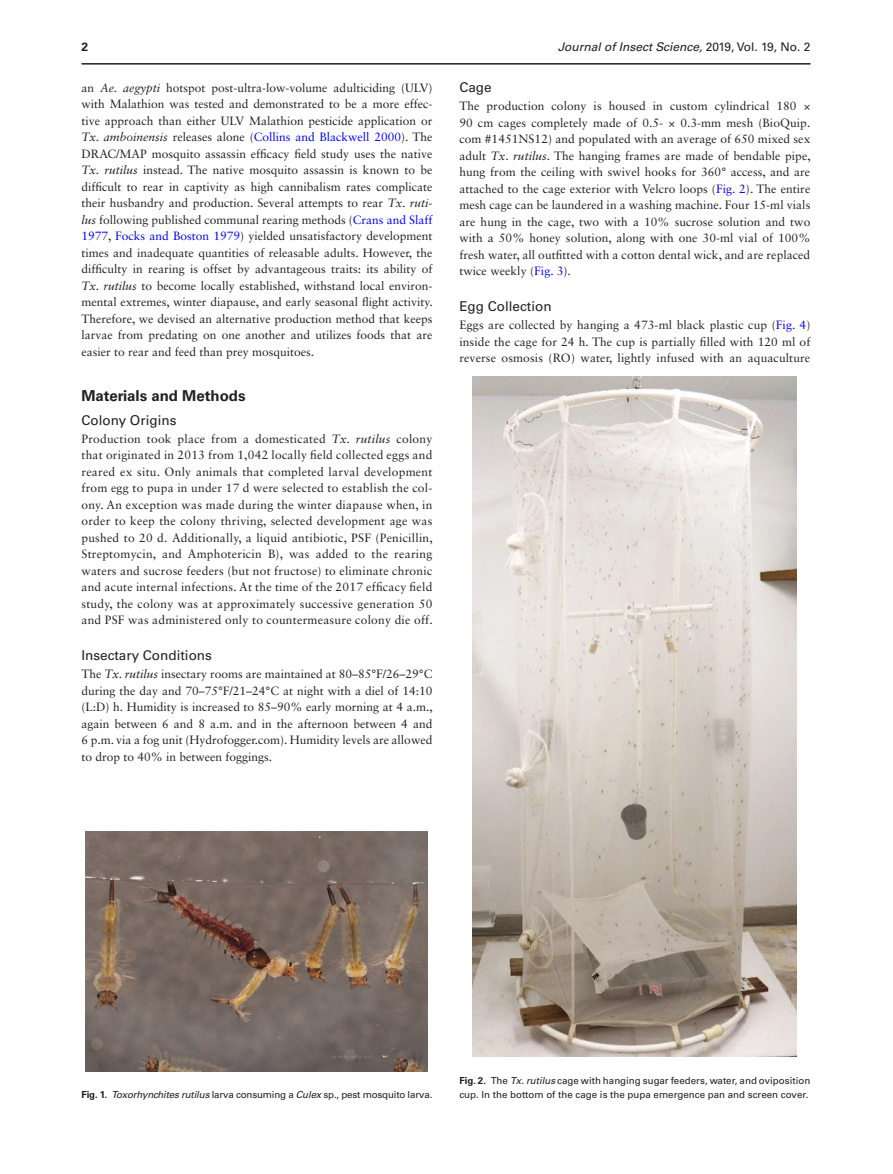
<style>
.page{position:relative;width:893px;height:1174px;background:#fff}
.page>*{position:absolute;margin:0;border:0;box-sizing:border-box;transform-origin:0 0}
.t1{font:700 15px "Univers LT Std";color:#231f20}
.t2{font:13.5px "Univers LT Std";color:#231f20}
.t3{font:12px/16.5px "Sabon LT Std";letter-spacing:.005em;color:#231f20;text-align:justify}
.t4{font:italic 12px "Univers LT Std";color:#231f20}
.t5{font:700 12px "Univers LT Std";color:#231f20}
.t6{font:9.75px/14.2px "Univers LT Std";color:#231f20}
.s1{font-style:normal}
.s2{font-style:italic}
.s3{color:#00f}
.s4{font-weight:700}
</style>
<div class="page">
<img style="left:86px;top:831px;width:342px;height:240px">
<img style="left:473px;top:377px;width:324px;height:680px">
<hr style="left:81px;top:63px;width:729px;height:2px;background:#231f20">
<p class="t5" style="left:81px;top:40px;width:8px">2</p>
<p class="t4" style="left:558px;top:40px;width:254px">Journal of Insect Science, <span class="s1">2019, Vol. 19, No. 2</span></p>
<p class="t3" style="left:81px;top:79px;width:353px">an <span class="s2">Ae. aegypti</span> hotspot post-ultra-low-volume adulticiding (ULV) with Malathion was tested and demonstrated to be a more effec&shy;tive approach than either ULV Malathion pesticide application or <span class="s2">Tx. amboinensis</span> releases alone (<span class="s3">Collins and Blackwell 2000</span>). The DRAC/MAP mosquito assassin efficacy field study uses the native <span class="s2">Tx. rutilus</span> instead. The native mosquito assassin is known to be difficult to rear in captivity as high cannibalism rates complicate their husbandry and production. Several attempts to rear <span class="s2">Tx. ruti&shy;lus</span> following published communal rearing methods (<span class="s3">Crans and Slaff 1977</span>, <span class="s3">Focks and Boston 1979</span>) yielded unsatisfactory development times and inadequate quantities of releasable adults. However, the difficulty in rearing is offset by advantageous traits: its ability of <span class="s2">Tx. rutilus</span> to become locally established, withstand local environ&shy;mental extremes, winter diapause, and early seasonal flight activity.<br>Therefore, we devised an alternative production method that keeps larvae from predating on one another and utilizes foods that are easier to rear and feed than prey mosquitoes.</p>
<p class="t1" style="left:81px;top:387px;width:166px">Materials and Methods</p>
<p class="t2" style="left:81px;top:412px;width:96px">Colony Origins</p>
<p class="t3" style="left:81px;top:430px;width:353px">Production took place from a domesticated <span class="s2">Tx. rutilus</span> colony that originated in 2013 from 1,042 locally field collected eggs and reared ex situ. Only animals that completed larval development from egg to pupa in under 17 d were selected to establish the col&shy;ony. An exception was made during the winter diapause when, in order to keep the colony thriving, selected development age was pushed to 20 d. Additionally, a liquid antibiotic, PSF (Penicillin, Streptomycin, and Amphotericin B), was added to the rearing waters and sucrose feeders (but not fructose) to eliminate chronic and acute internal infections. At the time of the 2017 efficacy field study, the colony was at approximately successive generation 50 and PSF was administered only to countermeasure colony die off.</p>
<p class="t2" style="left:81px;top:647px;width:132px">Insectary Conditions</p>
<p class="t3" style="left:81px;top:666px;width:353px">The <span class="s2">Tx. rutilus</span> insectary rooms are maintained at 80–85°F/26–29°C during the day and 70–75°F/21–24°C at night with a diel of 14:10 (L:D) h. Humidity is increased to 85–90% early morning at 4 a.m., again between 6 and 8 a.m. and in the afternoon between 4 and 6 p.m. via a fog unit (Hydrofogger.com). Humidity levels are allowed to drop to 40% in between foggings.</p>
<p class="t2" style="left:459px;top:79px;width:34px">Cage</p>
<p class="t3" style="left:459px;top:98px;width:353px">The production colony is housed in custom cylindrical 180 × 90 cm cages completely made of 0.5- × 0.3-mm mesh (BioQuip. com #1451NS12) and populated with an average of 650 mixed sex adult <span class="s2">Tx. rutilus</span>. The hanging frames are made of bendable pipe, hung from the ceiling with swivel hooks for 360° access, and are attached to the cage exterior with Velcro loops (<span class="s3">Fig. 2</span>). The entire mesh cage can be laundered in a washing machine. Four 15-ml vials are hung in the cage, two with a 10% sucrose solution and two with a 50% honey solution, along with one 30-ml vial of 100% fresh water, all outfitted with a cotton dental wick, and are replaced twice weekly (<span class="s3">Fig. 3</span>).</p>
<p class="t2" style="left:459px;top:298px;width:94px">Egg Collection</p>
<p class="t3" style="left:459px;top:317px;width:352px">Eggs are collected by hanging a 473-ml black plastic cup (<span class="s3">Fig. 4</span>) inside the cage for 24 h. The cup is partially filled with 120 ml of reverse osmosis (RO) water, lightly infused with an aquaculture</p>
<p class="t6" style="left:81px;top:1088px;width:352px"><span class="s4">Fig. 1.</span> <span class="s2">Toxorhynchites rutilus</span> larva consuming a <span class="s2">Culex</span> sp., pest mosquito larva.</p>
<p class="t6" style="left:459px;top:1073px;width:352px"><span class="s4">Fig. 2.</span> The <span class="s2">Tx. rutilus</span> cage with hanging sugar feeders, water, and oviposition cup. In the bottom of the cage is the pupa emergence pan and screen cover.</p>
</div>
